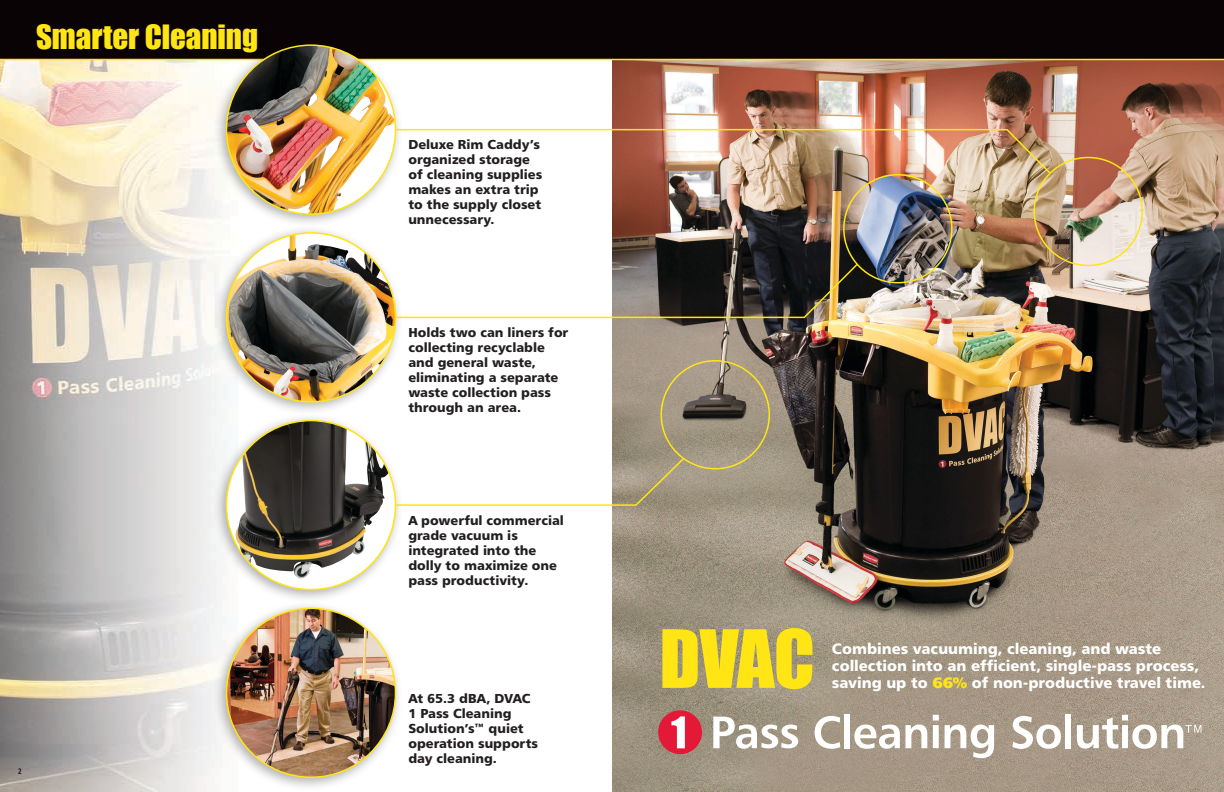
<style>
.page{position:relative;width:1224px;height:792px;background:#fff}
.page>*{position:absolute;margin:0;border:0;box-sizing:border-box;transform-origin:0 0}
.t1{font:74.1px "Impact MT Std";color:#ffe513}
.t2{font:31px "Impact MT Std";letter-spacing:-.005em;color:#ffe513}
.t3{font:15px/17px "Humanist 777 BT Black B";letter-spacing:-.005em;color:#fff}
.t4{font:13px/15px "Humanist 777 BT Black B";letter-spacing:-.005em;color:#231f20}
.t5{font:8px "Humanist 777 BT Black B";color:#231f20;scale:.7 1}
.s1{font-family:"Humanist 777 BT Extra Black B";color:#ffe513}
</style>
<div class="page">
<img style="left:0;top:60px;width:212px;height:732px">
<div style="left:0;top:0;width:612px;height:60px;background:#090305"></div>
<hr style="left:0;top:59px;width:612px;height:1px;background:#ffe513">
<img style="left:612px;top:60px;width:612px;height:732px">
<div style="left:612px;top:0;width:612px;height:60px;background:#090305"></div>
<hr style="left:612px;top:59px;width:612px;height:1px;background:#ffe513">
<div style="left:212px;top:37px;width:191px;height:191px;background:#231f20;opacity:.35"></div>
<img style="left:227px;top:45px;width:168px;height:169px">
<div style="left:212px;top:225px;width:191px;height:190px;background:#231f20;opacity:.35"></div>
<img style="left:227px;top:234px;width:168px;height:168px">
<div style="left:212px;top:412px;width:191px;height:191px;background:#231f20;opacity:.35"></div>
<svg style="left:227px;top:421px;width:168px;height:169px"></svg>
<img style="left:235px;top:421px;width:154px;height:159px">
<div style="left:212px;top:600px;width:191px;height:191px;background:#231f20;opacity:.35"></div>
<img style="left:227px;top:608px;width:168px;height:169px;border-radius:84px">
<div style="left:660px;top:360px;width:110px;height:110px;border:2px solid #ffe513;border-radius:50%"></div>
<div style="left:843px;top:174px;width:110px;height:109px;border:2px solid #ffe513;border-radius:50%"></div>
<div style="left:1034px;top:157px;width:109px;height:109px;border:2px solid #ffe513;border-radius:50%"></div>
<img style="left:394px;top:128px;width:658px;height:47px">
<svg style="left:394px;top:262px;width:465px;height:57px"></svg>
<svg style="left:394px;top:457px;width:292px;height:50px"></svg>
<div style="left:658px;top:710px;width:44px;height:44px;background:#e41837;border-radius:50%"></div>
<svg style="left:671px;top:716px;width:14px;height:32px"></svg>
<svg style="left:713px;top:717px;width:85px;height:32px"></svg>
<svg style="left:815px;top:716px;width:25px;height:33px"></svg>
<div style="left:844px;top:714px;width:6px;height:34px;background:#fff"></div>
<svg style="left:854px;top:725px;width:73px;height:24px"></svg>
<svg style="left:933px;top:715px;width:6px;height:33px"></svg>
<svg style="left:945px;top:725px;width:49px;height:33px"></svg>
<svg style="left:1013px;top:716px;width:48px;height:33px"></svg>
<div style="left:1065px;top:714px;width:6px;height:34px;background:#fff"></div>
<svg style="left:1077px;top:715px;width:125px;height:34px"></svg>
<h2 class="t2" style="left:36px;top:16px;width:224px">Smarter Cleaning</h2>
<p class="t5" style="left:18px;top:766px;width:6px">2</p>
<p class="t4" style="left:408px;top:137px;width:135px">Deluxe Rim Caddy’s organized storage of cleaning supplies makes an extra trip to the supply closet unnecessary.</p>
<p class="t4" style="left:408px;top:324px;width:161px">Holds two can liners for collecting recyclable and general waste, eliminating a separate waste collection pass through an area.</p>
<p class="t4" style="left:408px;top:512px;width:157px">A powerful commercial grade vacuum is integrated into the dolly to maximize one pass productivity.</p>
<p class="t4" style="left:408px;top:691px;width:131px">At 65.3 dBA, DVAC<br>1 Pass Cleaning<br>Solution’s™ quiet operation supports day cleaning.</p>
<h1 class="t1" style="left:659px;top:610px;width:157px">DVAC</h1>
<p class="t3" style="left:832px;top:639px;width:375px">Combines vacuuming, cleaning, and waste collection into an efficient, single-pass process, saving up to <span class="s1">66%</span> of non-productive travel time.</p>
</div>
